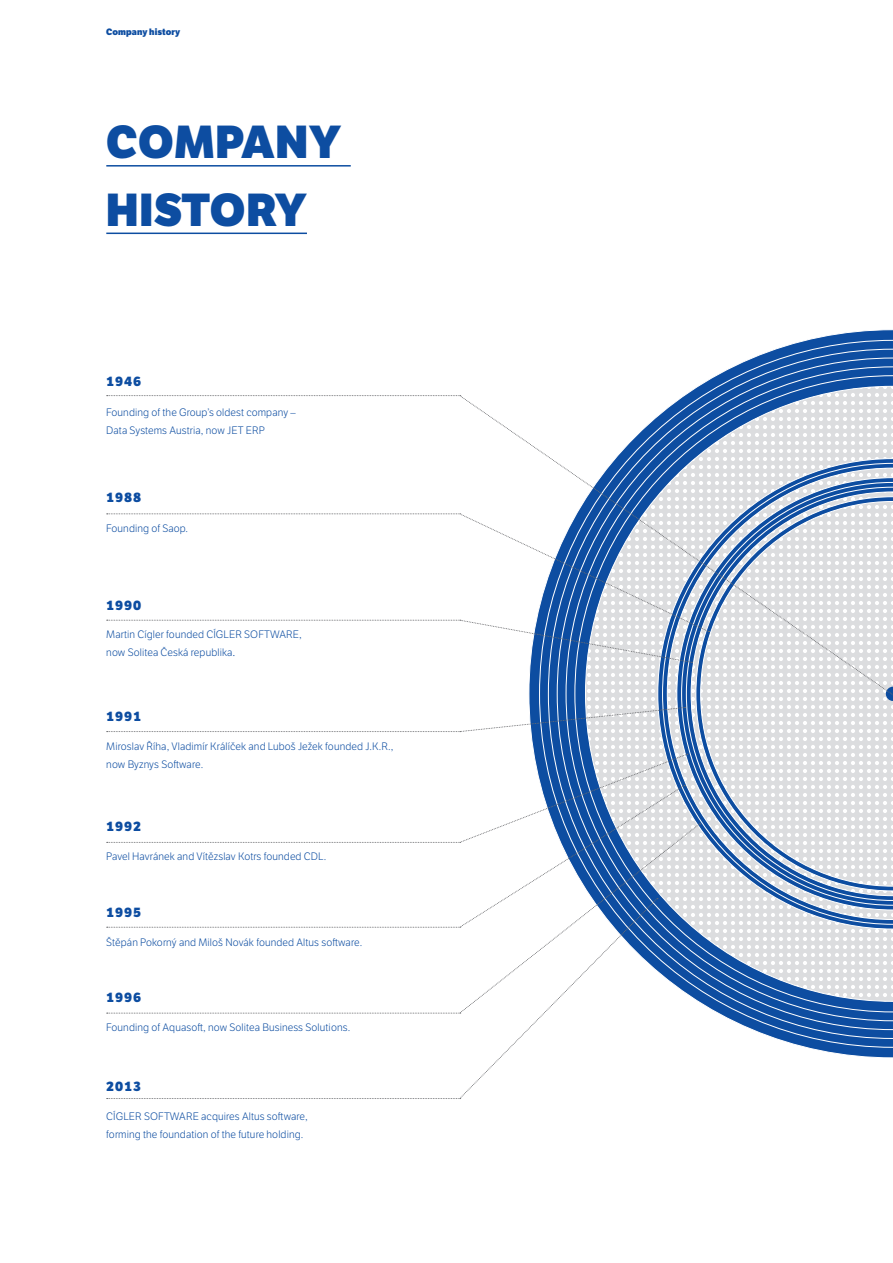
<style>
.page{position:relative;width:893px;height:1263px;background:#fff}
.page>*{position:absolute;margin:0;border:0;box-sizing:border-box;transform-origin:0 0}
.t1{font:800 45px/67.5px "LFT Etica";letter-spacing:.02em;color:#0d4da1}
.t2{font:800 13.5px "LFT Etica";letter-spacing:.06em;color:#0d4da1}
.t3{font:300 10.5px/18px "LFT Etica";letter-spacing:.01em;color:#0d4da1}
.t4{font:800 9px "LFT Etica";letter-spacing:.01em;color:#0d4da1}
.s1{font-size:12px}
</style>
<div class="page">
<svg style="left:529px;top:330px;width:364px;height:728px"></svg>
<svg style="left:539px;top:340px;width:354px;height:707px"></svg>
<svg style="left:548px;top:349px;width:345px;height:689px"></svg>
<svg style="left:557px;top:358px;width:336px;height:672px"></svg>
<svg style="left:566px;top:367px;width:327px;height:654px"></svg>
<svg style="left:575px;top:376px;width:318px;height:636px"></svg>
<svg style="left:585px;top:386px;width:308px;height:615px"></svg>
<svg style="left:667px;top:695px;width:226px;height:225px;background:#a1b6d2"></svg>
<svg style="left:700px;top:695px;width:193px;height:191px"></svg>
<hr style="left:106px;top:165px;width:245px;height:2px;background:#0d4da1">
<hr style="left:106px;top:233px;width:201px;height:1px;background:#0d4da1">
<svg style="left:460px;top:395px;width:433px;height:300px"></svg>
<svg style="left:886px;top:687px;width:7px;height:14px"></svg>
<svg style="left:107px;top:395px;width:354px;height:1px"></svg>
<svg style="left:107px;top:513px;width:602px;height:150px"></svg>
<svg style="left:107px;top:707px;width:579px;height:25px"></svg>
<svg style="left:688px;top:824px;width:11px;height:190px"></svg>
<svg style="left:107px;top:754px;width:581px;height:345px"></svg>
<p class="t4" style="left:106px;top:26px;width:75px">Company history</p>
<h1 class="t1" style="left:106px;top:109px;width:236px">COMPANY<br>HISTORY</h1>
<p class="t2" style="left:106px;top:373px;width:36px">1946</p>
<p class="t3" style="left:106px;top:404px;width:191px">Founding of the Group’s oldest company –<br>Data Systems Austria, now JET ERP</p>
<p class="t2" style="left:106px;top:489px;width:36px">1988</p>
<p class="t3" style="left:106px;top:520px;width:83px">Founding of Saop.</p>
<p class="t2" style="left:106px;top:597px;width:36px">1990</p>
<p class="t3" style="left:106px;top:626px;width:197px">Martin Cígler founded CÍGLER SOFTWARE, now Solitea Česká republika<span class="s1">.</span></p>
<p class="t2" style="left:106px;top:708px;width:36px">1991</p>
<p class="t3" style="left:106px;top:738px;width:289px">Miroslav Říha, Vladimír Králíček and Luboš Ježek founded J.K.R., now Byznys Software.</p>
<p class="t2" style="left:106px;top:818px;width:36px">1992</p>
<p class="t3" style="left:106px;top:848px;width:221px">Pavel Havránek and Vítězslav Kotrs founded CDL.</p>
<p class="t2" style="left:106px;top:903px;width:36px">1995</p>
<p class="t3" style="left:106px;top:933px;width:257px">Štěpán Pokorný and Miloš Novák founded Altus software.</p>
<p class="t2" style="left:106px;top:989px;width:36px">1996</p>
<p class="t3" style="left:106px;top:1018px;width:245px">Founding of Aquasoft, now Solitea Business Solutions.</p>
<p class="t2" style="left:106px;top:1077px;width:36px">2013</p>
<p class="t3" style="left:106px;top:1107px;width:203px">CÍGLER SOFTWARE acquires Altus software, forming the foundation of the future holding.</p>
</div>
